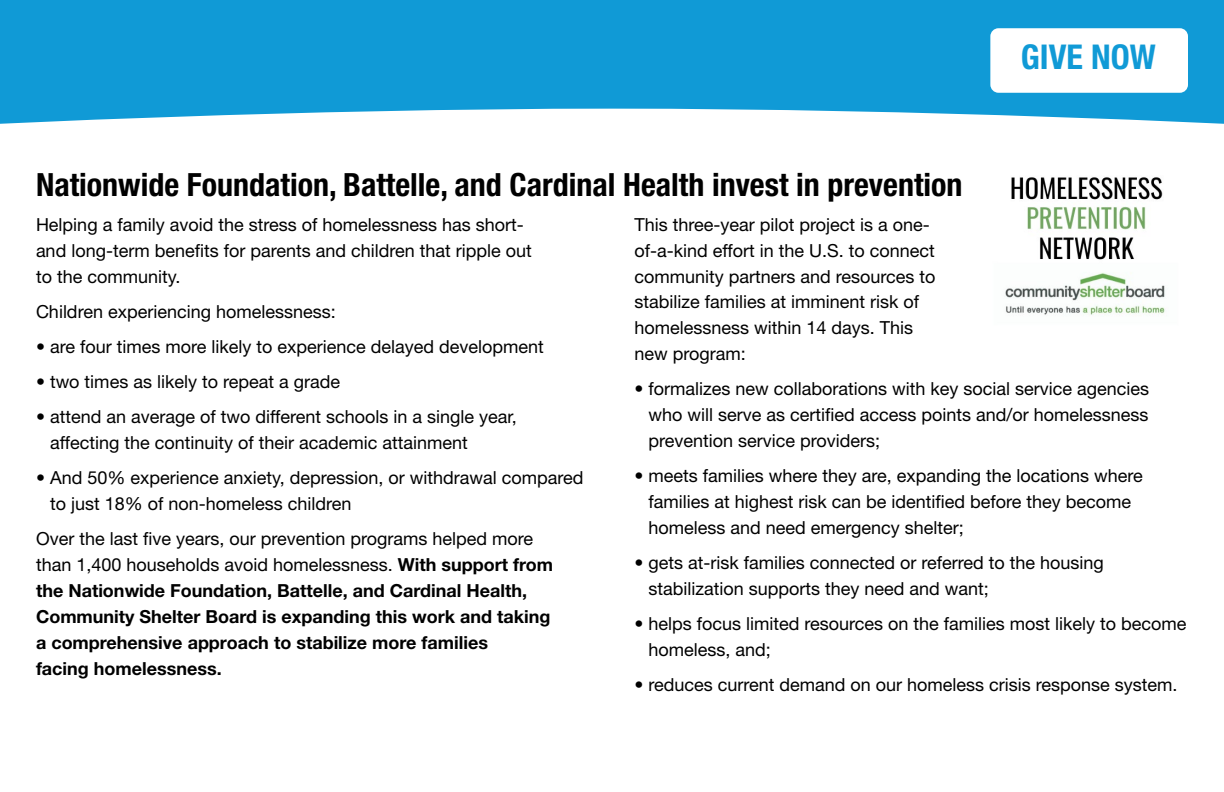
<style>
.page{position:relative;width:1224px;height:792px;background:#fff}
.page>*{position:absolute;margin:0;border:0;box-sizing:border-box;transform-origin:0 0}
.t1{font:700 condensed 34.2px "Helvetica Neue LT Std";color:#109ad6}
.t2{font:700 condensed 32px "Helvetica Neue LT Std";color:#000}
.t3{font:18px/26px "Helvetica Neue LT Std";color:#000}
.t4{font:700 18px/26px "Helvetica Neue LT Std";color:#000}
.s1{font-weight:400}
</style>
<div class="page">
<svg style="left:0;top:0;width:1224px;height:124px;background:#25a2d9"></svg>
<div style="left:990px;top:28px;width:198px;height:65px;background:#fff;border-radius:8px"></div>
<img style="left:1005px;top:177px;width:160px;height:138px">
<h1 class="t1" style="left:1021px;top:36px;width:136px">GIVE NOW</h1>
<h2 class="t2" style="left:36px;top:165px;width:928px">Nationwide Foundation, Battelle, and Cardinal Health invest in prevention</h2>
<p class="t3" style="left:36px;top:211px;width:497px">Helping a family avoid the stress of homelessness has short&shy;and long-term benefits for parents and children that ripple out to the community.</p>
<p class="t3" style="left:36px;top:298px;width:301px">Children experiencing homelessness:</p>
<p class="t3" style="left:36px;top:333px;width:509px">• are four times more likely to experience delayed development</p>
<p class="t3" style="left:36px;top:368px;width:306px">• two times as likely to repeat a grade</p>
<p class="t3" style="left:50px;top:403px;width:468px;text-indent:-14px">• attend an average of two different schools in a single year, affecting the continuity of their academic attainment</p>
<p class="t3" style="left:50px;top:464px;width:535px;text-indent:-14px">• And 50% experience anxiety, depression, or withdrawal compared to just 18% of non-homeless children</p>
<p class="t4" style="left:36px;top:525px;width:519px"><span class="s1">Over the last five years, our prevention programs helped more than 1,400 households avoid homelessness.</span> With support from the Nationwide Foundation, Battelle, and Cardinal Health, Community Shelter Board is expanding this work and taking a comprehensive approach to stabilize more families<br>facing homelessness.</p>
<p class="t3" style="left:634px;top:211px;width:303px">This three-year pilot project is a one&shy;of-a-kind effort in the U.S. to connect community partners and resources to stabilize families at imminent risk of homelessness within 14 days. This new program:</p>
<p class="t3" style="left:649px;top:376px;width:502px;text-align:justify;text-indent:-14px">• formalizes new collaborations with key social service agencies who will serve as certified access points and/or homelessness prevention service providers;</p>
<p class="t3" style="left:649px;top:463px;width:496px;text-indent:-14px">• meets families where they are, expanding the locations where families at highest risk can be identified before they become homeless and need emergency shelter;</p>
<p class="t3" style="left:649px;top:550px;width:457px;text-indent:-14px">• gets at-risk families connected or referred to the housing stabilization supports they need and want;</p>
<p class="t3" style="left:649px;top:611px;width:540px;text-indent:-14px">• helps focus limited resources on the families most likely to become homeless, and;</p>
<p class="t3" style="left:634px;top:672px;width:545px">• reduces current demand on our homeless crisis response system.</p>
</div>
